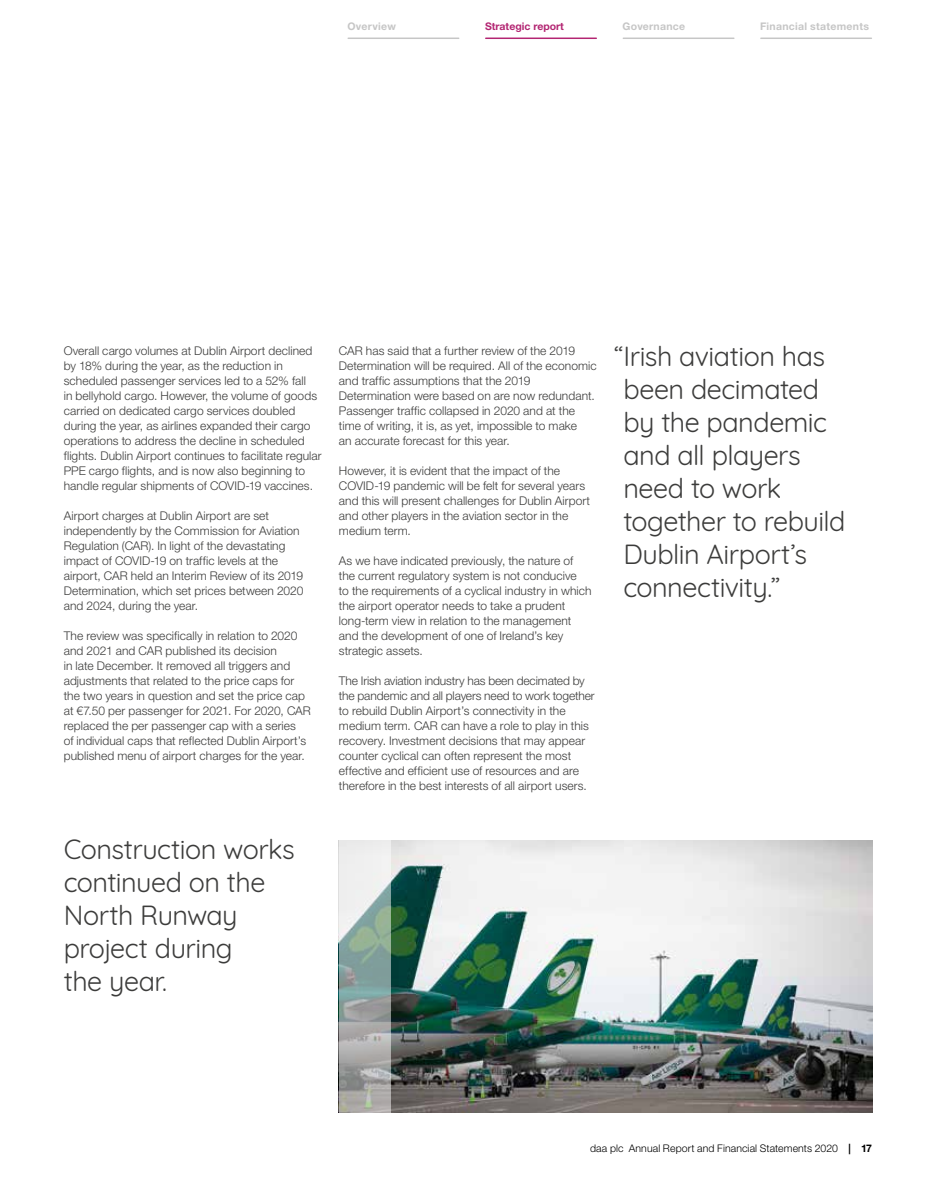
<style>
.page{position:relative;width:936px;height:1191px;background:#fff}
.page>*{position:absolute;margin:0;border:0;box-sizing:border-box;transform-origin:0 0}
.t1{font:27px/33px "Quicksand";letter-spacing:-.02em;color:#3c3c3b}
.t2{font:300 12px/15px "Helvetica Neue LT Std";letter-spacing:.005em;color:#3c3c3b}
.t3{font:300 10.5px "Helvetica Neue LT Std";letter-spacing:.01em;color:#000}
.t4{font:700 10.5px "Helvetica Neue LT Std";letter-spacing:.025em;color:#c6c6c6}
.t5{font:700 10.5px "Helvetica Neue LT Std";color:#b32572}
.s1{font-weight:700}
</style>
<div class="page">
<hr style="left:348px;top:38px;width:110px;height:1px;background:#c6c6c6">
<hr style="left:485px;top:38px;width:111px;height:1px;background:#b32572">
<hr style="left:623px;top:38px;width:110px;height:1px;background:#c6c6c6">
<hr style="left:760px;top:38px;width:111px;height:1px;background:#c6c6c6">
<img style="left:390px;top:840px;width:482px;height:272px">
<svg style="left:339px;top:840px;width:51px;height:272px"></svg>
<p class="t4" style="left:347px;top:20px;width:50px">Overview</p>
<p class="t5" style="left:485px;top:20px;width:80px">Strategic report</p>
<p class="t4" style="left:622px;top:20px;width:64px">Governance</p>
<p class="t4" style="left:760px;top:20px;width:110px">Financial statements</p>
<p class="t2" style="left:64px;top:343px;width:259px">Overall cargo volumes at Dublin Airport declined by 18% during the year, as the reduction in scheduled passenger services led to a 52% fall<br>in bellyhold cargo. However, the volume of goods carried on dedicated cargo services doubled during the year, as airlines expanded their cargo operations to address the decline in scheduled flights. Dublin Airport continues to facilitate regular PPE cargo flights, and is now also beginning to handle regular shipments of COVID-19 vaccines.</p>
<p class="t2" style="left:64px;top:508px;width:241px">Airport charges at Dublin Airport are set independently by the Commission for Aviation Regulation (CAR). In light of the devastating impact of COVID-19 on traffic levels at the airport, CAR held an Interim Review of its 2019<br>Determination, which set prices between 2020 and 2024, during the year.</p>
<p class="t2" style="left:64px;top:628px;width:248px">The review was specifically in relation to 2020 and 2021 and CAR published its decision<br>in late December. It removed all triggers and adjustments that related to the price caps for the two years in question and set the price cap at €7.50 per passenger for 2021. For 2020, CAR replaced the per passenger cap with a series<br>of individual caps that reflected Dublin Airport’s published menu of airport charges for the year.</p>
<p class="t2" style="left:339px;top:343px;width:259px">CAR has said that a further review of the 2019<br>Determination will be required. All of the economic and traffic assumptions that the 2019<br>Determination were based on are now redundant.<br>Passenger traffic collapsed in 2020 and at the time of writing, it is, as yet, impossible to make<br>an accurate forecast for this year.</p>
<p class="t2" style="left:339px;top:463px;width:253px">However, it is evident that the impact of the COVID-19 pandemic will be felt for several years and this will present challenges for Dublin Airport and other players in the aviation sector in the medium term.</p>
<p class="t2" style="left:339px;top:553px;width:254px">As we have indicated previously, the nature of the current regulatory system is not conducive<br>to the requirements of a cyclical industry in which the airport operator needs to take a prudent long-term view in relation to the management and the development of one of Ireland’s key strategic assets.</p>
<p class="t2" style="left:339px;top:673px;width:257px">The Irish aviation industry has been decimated by the pandemic and all players need to work together to rebuild Dublin Airport’s connectivity in the medium term. CAR can have a role to play in this recovery. Investment decisions that may appear counter cyclical can often represent the most effective and efficient use of resources and are therefore in the best interests of all airport users.</p>
<h1 class="t1" style="left:623px;top:337px;width:223px;text-indent:-9px">“Irish aviation has been decimated by the pandemic and all players need to work together to rebuild<br>Dublin Airport’s connectivity.”</h1>
<h1 class="t1" style="left:64px;top:830px;width:232px">Construction works continued on the<br>North Runway project during<br>the year.</h1>
<p class="t3" style="left:590px;top:1141px;width:283px">daa plc Annual Report and Financial Statements 2020 <span class="s1">| 17</span></p>
</div>
